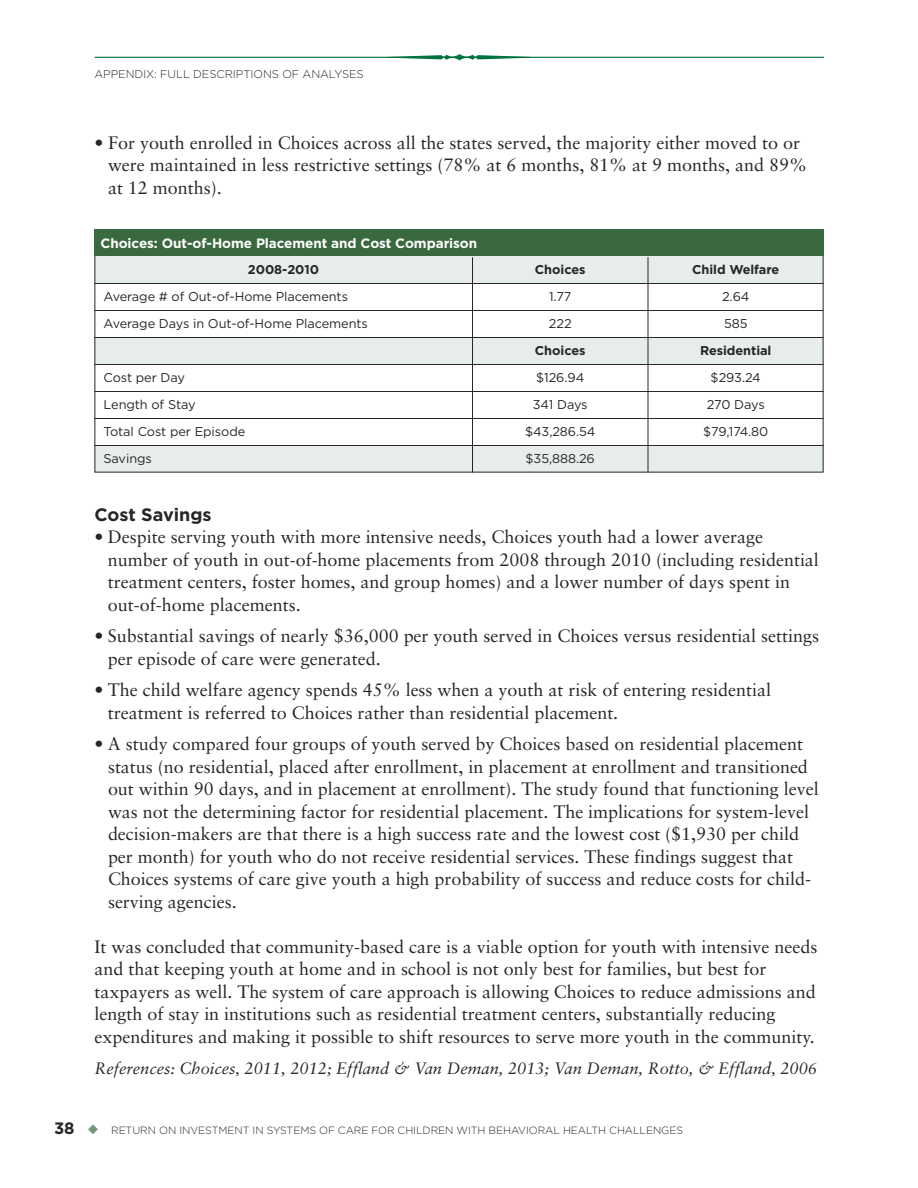
<style>
.page{position:relative;width:918px;height:1188px;background:#fff}
.page>*{position:absolute;margin:0;border:0;box-sizing:border-box;transform-origin:0 0}
.t1{font:18px/22.5px "Sabon";color:#272627}
.t2{font:700 18px "Gotham";color:#272627}
.t3{font:italic 16.5px "Sabon";color:#272627}
.t4{font:700 13.5px "Gotham";letter-spacing:-.005em;color:#fff}
.t5{font:12.75px "Gotham";letter-spacing:-.005em;color:#272627}
.t6{font:700 12.75px "Gotham";letter-spacing:-.005em;color:#272627}
.t7{font:300 11.25px "Gotham";letter-spacing:-.005em;color:#272627}
.t8{font:300 10.5px "Gotham";letter-spacing:-.005em;color:#272627}
.s1{font-weight:700;font-size:16.5px}
.s2{color:#759678}
</style>
<div class="page">
<div style="left:94px;top:338px;width:730px;height:26px;background:#e7ede8"></div>
<hr style="left:95px;top:57px;width:729px;height:1px;background:#00723e">
<svg style="left:388px;top:54px;width:143px;height:7px"></svg>
<div style="left:94px;top:256px;width:730px;height:28px;background:#e7ede8"></div>
<div style="left:95px;top:446px;width:729px;height:26px;background:#e7ede8"></div>
<hr style="left:648px;top:257px;width:1px;height:215px;background:#272627">
<hr style="left:472px;top:257px;width:1px;height:215px;background:#272627">
<hr style="left:95px;top:283px;width:729px;height:1px;background:#272627">
<hr style="left:95px;top:310px;width:729px;height:1px;background:#272627">
<hr style="left:95px;top:337px;width:729px;height:1px;background:#272627">
<hr style="left:95px;top:391px;width:729px;height:1px;background:#272627">
<hr style="left:95px;top:445px;width:729px;height:1px;background:#272627">
<hr style="left:95px;top:364px;width:729px;height:1px;background:#272627">
<hr style="left:95px;top:418px;width:729px;height:1px;background:#272627">
<div style="left:94px;top:230px;width:730px;height:26px;background:#3a693f"></div>
<p class="t7" style="left:94px;top:70px;width:271px">APPENDIX: FULL DESCRIPTIONS OF ANALYSES</p>
<p class="t1" style="left:108px;top:133px;width:701px;text-indent:-14px">• For youth enrolled in Choices across all the states served, the majority either moved to or were maintained in less restrictive settings (78% at 6 months, 81% at 9 months, and 89% at 12 months).</p>
<p class="t4" style="left:100px;top:238px;width:378px">Choices: Out-of-Home Placement and Cost Comparison</p>
<p class="t6" style="left:248px;top:265px;width:73px">2008-2010</p>
<p class="t6" style="left:535px;top:265px;width:52px">Choices</p>
<p class="t6" style="left:692px;top:265px;width:89px">Child Welfare</p>
<p class="t5" style="left:104px;top:292px;width:246px">Average # of Out-of-Home Placements</p>
<p class="t5" style="left:549px;top:292px;width:24px">1.77</p>
<p class="t5" style="left:722px;top:292px;width:29px">2.64</p>
<p class="t5" style="left:104px;top:319px;width:266px">Average Days in Out-of-Home Placements</p>
<p class="t5" style="left:549px;top:319px;width:24px">222</p>
<p class="t5" style="left:724px;top:319px;width:25px">585</p>
<p class="t6" style="left:535px;top:346px;width:52px">Choices</p>
<p class="t6" style="left:700px;top:346px;width:73px">Residential</p>
<p class="t5" style="left:104px;top:373px;width:83px">Cost per Day</p>
<p class="t5" style="left:536px;top:373px;width:50px">$126.94</p>
<p class="t5" style="left:711px;top:373px;width:52px">$293.24</p>
<p class="t5" style="left:104px;top:400px;width:94px">Length of Stay</p>
<p class="t5" style="left:533px;top:400px;width:56px">341 Days</p>
<p class="t5" style="left:707px;top:400px;width:59px">270 Days</p>
<p class="t5" style="left:104px;top:427px;width:143px">Total Cost per Episode</p>
<p class="t5" style="left:525px;top:427px;width:72px">$43,286.54</p>
<p class="t5" style="left:703px;top:427px;width:67px">$79,174.80</p>
<p class="t5" style="left:104px;top:454px;width:50px">Savings</p>
<p class="t5" style="left:526px;top:454px;width:71px">$35,888.26</p>
<p class="t2" style="left:94px;top:508px;width:119px">Cost Savings</p>
<p class="t1" style="left:108px;top:527px;width:713px;text-indent:-14px">• Despite serving youth with more intensive needs, Choices youth had a lower average number of youth in out-of-home placements from 2008 through 2010 (including residential treatment centers, foster homes, and group homes) and a lower number of days spent in out-of-home placements.</p>
<p class="t1" style="left:108px;top:626px;width:713px;text-indent:-14px">• Substantial savings of nearly $36,000 per youth served in Choices versus residential settings per episode of care were generated.</p>
<p class="t1" style="left:108px;top:680px;width:665px;text-indent:-13px">• The child welfare agency spends 45% less when a youth at risk of entering residential treatment is referred to Choices rather than residential placement.</p>
<p class="t1" style="left:108px;top:734px;width:712px;text-indent:-14px">• A study compared four groups of youth served by Choices based on residential placement status (no residential, placed after enrollment, in placement at enrollment and transitioned out within 90 days, and in placement at enrollment). The study found that functioning level was not the determining factor for residential placement. The implications for system-level decision-makers are that there is a high success rate and the lowest cost ($1,930 per child per month) for youth who do not receive residential services. These findings suggest that Choices systems of care give youth a high probability of success and reduce costs for child&shy;serving agencies.</p>
<p class="t1" style="left:95px;top:937px;width:725px">It was concluded that community-based care is a viable option for youth with intensive needs and that keeping youth at home and in school is not only best for families, but best for taxpayers as well. The system of care approach is allowing Choices to reduce admissions and length of stay in institutions such as residential treatment centers, substantially reducing expenditures and making it possible to shift resources to serve more youth in the community.</p>
<p class="t3" style="left:94px;top:1062px;width:724px">References: Choices, 2011, 2012; Effland &amp; Van Deman, 2013; Van Deman, Rotto, &amp; Effland, 2006</p>
<p class="t8" style="left:54px;top:1126px;width:631px"><span class="s1">38</span> <span class="s2">◆</span> RETURN ON INVESTMENT IN SYSTEMS OF CARE FOR CHILDREN WITH BEHAVIORAL HEALTH CHALLENGES</p>
</div>
